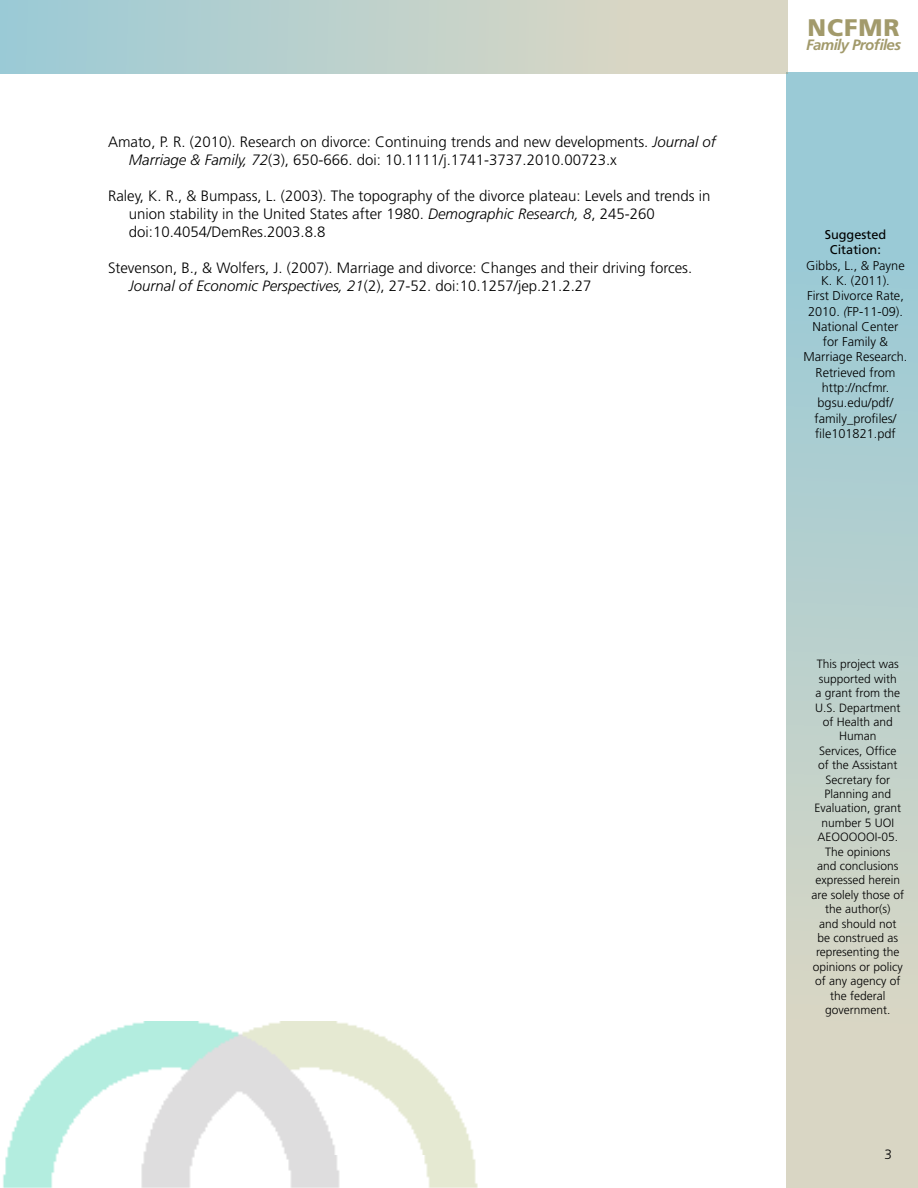
<style>
.page{position:relative;width:918px;height:1188px;background:#fff}
.page>*{position:absolute;margin:0;border:0;box-sizing:border-box;transform-origin:0 0}
.t1{font:900 24px "Frutiger LT Std";letter-spacing:.04em;color:#a29a6b}
.t2{font:300 15px/18px "Frutiger LT Std";color:#000}
.t3{font:italic 700 15px "Frutiger LT Std";letter-spacing:-.04em;color:#a29a6b}
.t4{font:300 13.5px "Frutiger LT Std";color:#000}
.t5{font:300 12.75px/15.3px "Frutiger LT Std";color:#000;text-align:center}
.t6{font:12.75px/15.3px "Frutiger LT Std";color:#000;text-align:center}
.t7{font:300 12px/14.4px "Frutiger LT Std";color:#000;text-align:center}
.s1{font-style:italic}
</style>
<div class="page">
<div style="left:786px;top:72px;width:132px;height:1116px;background:linear-gradient(to bottom,#91c8d9,#e1d8c2)"></div>
<div style="left:0;top:0;width:788px;height:73px;background:linear-gradient(to right,#9ccbd5,#e3d8c1)"></div>
<img style="left:3px;top:1022px;width:475px;height:166px">
<p class="t2" style="left:129px;top:133px;width:589px;text-indent:-21px">Amato, P. R. (2010). Research on divorce: Continuing trends and new developments. <span class="s1">Journal of<br>Marriage &amp; Family, 72</span>(3), 650-666. doi: 10.1111/j.1741-3737.2010.00723.x</p>
<p class="t2" style="left:129px;top:187px;width:583px;text-indent:-21px">Raley, K. R., &amp; Bumpass, L. (2003). The topography of the divorce plateau: Levels and trends in union stability in the United States after 1980. <span class="s1">Demographic Research, 8</span>, 245-260 doi:10.4054/DemRes.2003.8.8</p>
<p class="t2" style="left:129px;top:259px;width:565px;text-indent:-21px">Stevenson, B., &amp; Wolfers, J. (2007). Marriage and divorce: Changes and their driving forces.<br><span class="s1">Journal of Economic Perspectives, 21</span>(2), 27-52. doi:10.1257/jep.21.2.27</p>
<h1 class="t1" style="left:808px;top:14px;width:93px">NCFMR</h1>
<p class="t3" style="left:806px;top:36px;width:96px">Family Profiles</p>
<p class="t6" style="left:825px;top:227px;width:63px">Suggested<br>Citation:</p>
<p class="t5" style="left:804px;top:258px;width:105px">Gibbs, L., &amp; Payne<br>K. K. (2011).<br>First Divorce Rate,<br>2010. <span class="s1">(</span>FP-11-09).<br>National Center for Family &amp;<br>Marriage Research.<br>Retrieved from http://ncfmr. bgsu.edu/pdf/ family_profiles/ file101821.pdf</p>
<p class="t7" style="left:812px;top:657px;width:94px">This project was supported with<br>a grant from the<br>U.S. Department of Health and<br>Human<br>Services, Office<br>of the Assistant<br>Secretary for<br>Planning and<br>Evaluation, grant number 5 UOI<br>AEOOOOOI-05.<br>The opinions<br>and conclusions expressed herein are solely those of the author(s)<br>and should not be construed as representing the opinions or policy of any agency of the federal government.</p>
<p class="t4" style="left:885px;top:1147px;width:9px">3</p>
</div>
